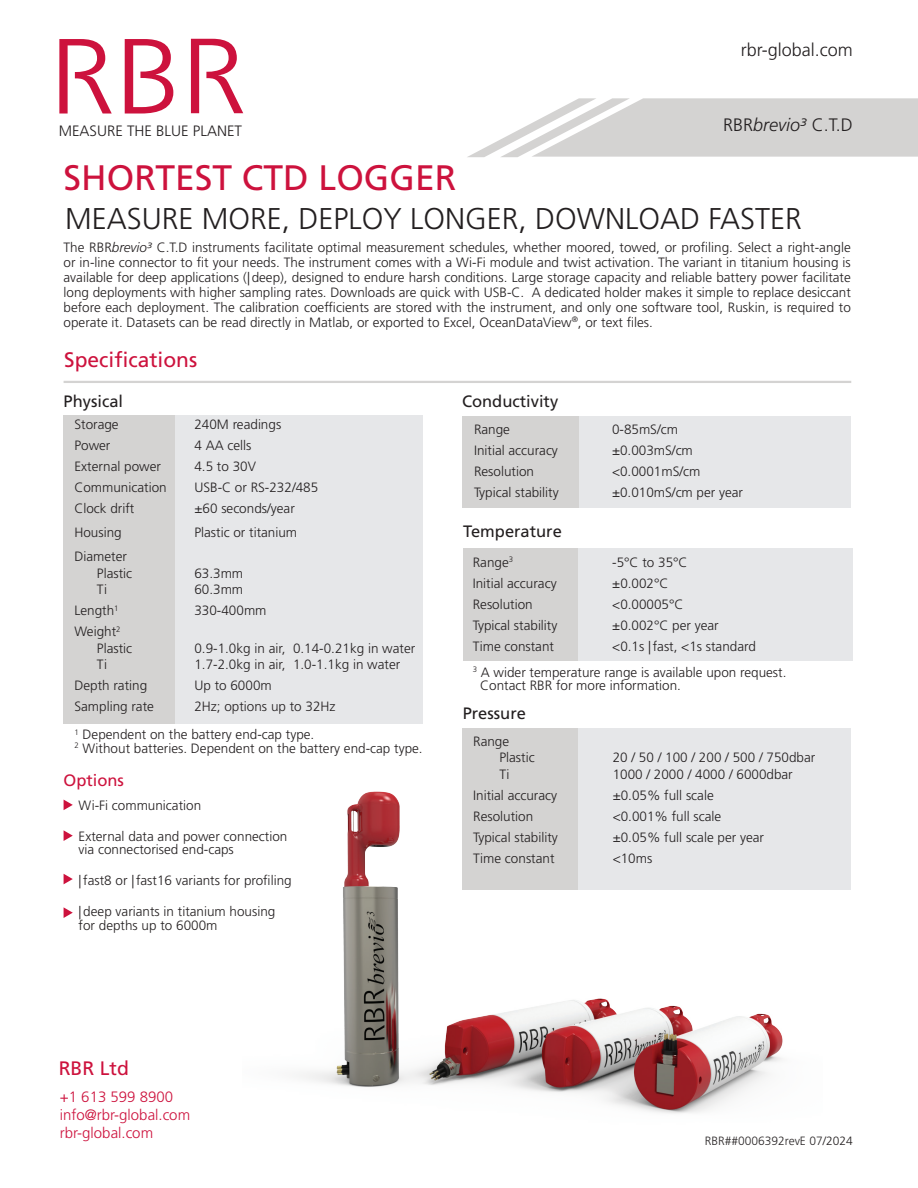
<style>
.page{position:relative;width:918px;height:1188px;background:#fff}
.page>*{position:absolute;margin:0;border:0;box-sizing:border-box;transform-origin:0 0}
.Data_Sheet_Title{font:35.4px "Frutiger LT Std";color:#cd123d}
.Data_Sheet_Subtitle{font:300 30px "Frutiger LT Std";color:#231f20}
.t1{font:21px "Frutiger LT Std";color:#cd123d}
.t2{font:19.5px "Frutiger LT Std";color:#cd123d}
.Title_Bar_Right{font:300 18px "Frutiger LT Std";color:#231f20}
.t3{font:16.5px "Frutiger LT Std";color:#231f20}
.t4{font:16.5px "Frutiger LT Std";color:#cd123d}
.t5{font:300 15px/18px "Frutiger LT Std";color:#cd123d}
.t6{font:300 15px "Frutiger LT Std";color:#231f20}
.Data_Sheet_Body{font:300 13.5px/15px "Frutiger LT Std";color:#231f20;text-align:justify}
.Specification_Table{font:300 13.5px/13.5px "Frutiger LT Std";color:#231f20}
.Footer_Date_Code{font:300 12px "Frutiger LT Std";color:#231f20}
.s1{font-style:italic}
</style>
<div class="page">
<svg style="left:467px;top:98px;width:451px;height:59px"></svg>
<svg style="left:125px;top:39px;width:48px;height:75px"></svg>
<svg style="left:59px;top:39px;width:53px;height:75px"></svg>
<svg style="left:191px;top:39px;width:52px;height:74px"></svg>
<hr style="left:64px;top:381px;width:787px;height:2px;background:#d4d3d2">
<img style="left:299px;top:791px;width:524px;height:323px">
<div style="left:462px;top:416px;width:142px;height:92px;background:#d4d3d2"></div>
<div style="left:579px;top:416px;width:272px;height:92px;background:#e6e7e9"></div>
<div style="left:463px;top:549px;width:140px;height:112px;background:#d4d3d2"></div>
<div style="left:578px;top:549px;width:275px;height:112px;background:#e6e7e9"></div>
<div style="left:462px;top:728px;width:142px;height:161px;background:#d4d3d2"></div>
<div style="left:579px;top:728px;width:272px;height:161px;background:#e6e7e9"></div>
<div style="left:64px;top:415px;width:168px;height:309px;background:#d4d3d2"></div>
<div style="left:176px;top:415px;width:247px;height:309px;background:#e6e7e9"></div>
<svg style="left:64px;top:800px;width:9px;height:10px"></svg>
<svg style="left:64px;top:830px;width:9px;height:11px"></svg>
<svg style="left:64px;top:874px;width:9px;height:10px"></svg>
<svg style="left:64px;top:907px;width:9px;height:11px"></svg>
<p class="t6" style="left:59px;top:123px;width:185px">MEASURE THE BLUE PLANET</p>
<p class="Title_Bar_Right" style="left:741px;top:40px;width:114px">rbr-global.com</p>
<p class="Title_Bar_Right" style="left:723px;top:115px;width:131px">RBR<span class="s1">brevio³</span> C.T.D</p>
<p class="Data_Sheet_Title" style="left:64px;top:157px;width:394px">SHORTEST CTD LOGGER</p>
<p class="Data_Sheet_Subtitle" style="left:65px;top:202px;width:738px">MEASURE MORE, DEPLOY LONGER, DOWNLOAD FASTER</p>
<p class="Data_Sheet_Body" style="left:64px;top:240px;width:789px">The RBR<span class="s1">brevio³</span> C.T.D instruments facilitate optimal measurement schedules, whether moored, towed, or profiling. Select a right-angle or in-line connector to fit your needs. The instrument comes with a Wi-Fi module and twist activation. The variant in titanium housing is available for deep applications (|deep), designed to endure harsh conditions. Large storage capacity and reliable battery power facilitate long deployments with higher sampling rates. Downloads are quick with USB-C. A dedicated holder makes it simple to replace desiccant before each deployment. The calibration coefficients are stored with the instrument, and only one software tool, Ruskin, is required to operate it. Datasets can be read directly in Matlab, or exported to Excel, OceanDataView<sup>®</sup>, or text files.</p>
<p class="t1" style="left:64px;top:347px;width:135px">Specifications</p>
<p class="t3" style="left:64px;top:392px;width:61px">Physical</p>
<p class="Data_Sheet_Body" style="left:74px;top:417px;width:46px">Storage</p>
<p class="Data_Sheet_Body" style="left:194px;top:417px;width:88px">240M readings</p>
<p class="Data_Sheet_Body" style="left:74px;top:438px;width:38px">Power</p>
<p class="Data_Sheet_Body" style="left:194px;top:438px;width:59px">4 AA cells</p>
<p class="Data_Sheet_Body" style="left:74px;top:459px;width:88px">External power</p>
<p class="Data_Sheet_Body" style="left:194px;top:459px;width:63px">4.5 to 30V</p>
<p class="Data_Sheet_Body" style="left:74px;top:480px;width:94px">Communication</p>
<p class="Data_Sheet_Body" style="left:194px;top:480px;width:125px">USB-C or RS-232/485</p>
<p class="Data_Sheet_Body" style="left:74px;top:501px;width:61px">Clock drift</p>
<p class="Data_Sheet_Body" style="left:194px;top:501px;width:102px">±60 seconds/year</p>
<p class="Data_Sheet_Body" style="left:74px;top:525px;width:49px">Housing</p>
<p class="Data_Sheet_Body" style="left:194px;top:525px;width:104px">Plastic or titanium</p>
<p class="Data_Sheet_Body" style="left:74px;top:549px;width:54px">Diameter</p>
<p class="Data_Sheet_Body" style="left:97px;top:566px;width:37px">Plastic</p>
<p class="Data_Sheet_Body" style="left:194px;top:566px;width:50px">63.3mm</p>
<p class="Data_Sheet_Body" style="left:97px;top:582px;width:12px">Ti</p>
<p class="Data_Sheet_Body" style="left:194px;top:582px;width:50px">60.3mm</p>
<p class="Data_Sheet_Body" style="left:74px;top:603px;width:46px">Length<sup>1</sup></p>
<p class="Data_Sheet_Body" style="left:194px;top:603px;width:74px">330-400mm</p>
<p class="Data_Sheet_Body" style="left:74px;top:624px;width:48px">Weight<sup>2</sup></p>
<p class="Data_Sheet_Body" style="left:97px;top:641px;width:37px">Plastic</p>
<p class="Data_Sheet_Body" style="left:194px;top:641px;width:222px">0.9-1.0kg in air, 0.14-0.21kg in water</p>
<p class="Data_Sheet_Body" style="left:97px;top:657px;width:12px">Ti</p>
<p class="Data_Sheet_Body" style="left:194px;top:657px;width:207px">1.7-2.0kg in air, 1.0-1.1kg in water</p>
<p class="Data_Sheet_Body" style="left:74px;top:678px;width:74px">Depth rating</p>
<p class="Data_Sheet_Body" style="left:194px;top:678px;width:79px">Up to 6000m</p>
<p class="Data_Sheet_Body" style="left:74px;top:699px;width:81px">Sampling rate</p>
<p class="Data_Sheet_Body" style="left:194px;top:699px;width:143px">2Hz; options up to 32Hz</p>
<p class="Data_Sheet_Body" style="left:74px;top:727px;width:241px"><sup>1</sup> Dependent on the battery end-cap type.</p>
<p class="Data_Sheet_Body" style="left:74px;top:741px;width:350px"><sup>2</sup> Without batteries. Dependent on the battery end-cap type.</p>
<p class="t4" style="left:64px;top:771px;width:62px">Options</p>
<p class="Specification_Table" style="left:79px;top:798px;width:124px">Wi-Fi communication</p>
<p class="Specification_Table" style="left:79px;top:829px;width:210px">External data and power connection via connectorised end-caps</p>
<p class="Specification_Table" style="left:79px;top:874px;width:215px">|fast8 or |fast16 variants for profiling</p>
<p class="Specification_Table" style="left:79px;top:905px;width:198px">|deep variants in titanium housing for depths up to 6000m</p>
<p class="t3" style="left:462px;top:392px;width:98px">Conductivity</p>
<p class="Data_Sheet_Body" style="left:474px;top:422px;width:38px">Range</p>
<p class="Data_Sheet_Body" style="left:612px;top:422px;width:68px">0-85mS/cm</p>
<p class="Data_Sheet_Body" style="left:474px;top:443px;width:85px">Initial accuracy</p>
<p class="Data_Sheet_Body" style="left:612px;top:443px;width:82px">±0.003mS/cm</p>
<p class="Data_Sheet_Body" style="left:474px;top:464px;width:62px">Resolution</p>
<p class="Data_Sheet_Body" style="left:612px;top:464px;width:90px">&lt;0.0001mS/cm</p>
<p class="Data_Sheet_Body" style="left:474px;top:485px;width:86px">Typical stability</p>
<p class="Data_Sheet_Body" style="left:612px;top:485px;width:133px">±0.010mS/cm per year</p>
<p class="t3" style="left:463px;top:522px;width:100px">Temperature</p>
<p class="Data_Sheet_Body" style="left:473px;top:555px;width:42px">Range<sup>3</sup></p>
<p class="Data_Sheet_Body" style="left:612px;top:555px;width:77px">-5°C to 35°C</p>
<p class="Data_Sheet_Body" style="left:473px;top:576px;width:85px">Initial accuracy</p>
<p class="Data_Sheet_Body" style="left:612px;top:576px;width:58px">±0.002°C</p>
<p class="Data_Sheet_Body" style="left:473px;top:597px;width:62px">Resolution</p>
<p class="Data_Sheet_Body" style="left:612px;top:597px;width:73px">&lt;0.00005°C</p>
<p class="Data_Sheet_Body" style="left:473px;top:618px;width:86px">Typical stability</p>
<p class="Data_Sheet_Body" style="left:612px;top:618px;width:108px">±0.002°C per year</p>
<p class="Data_Sheet_Body" style="left:473px;top:639px;width:83px">Time constant</p>
<p class="Data_Sheet_Body" style="left:612px;top:639px;width:145px">&lt;0.1s |fast, &lt;1s standard</p>
<p class="Data_Sheet_Body" style="left:480px;top:665px;width:308px;line-height:13.5px;text-indent:-8px"><sup>3</sup> A wider temperature range is available upon request.<br>Contact RBR for more information.</p>
<p class="t3" style="left:463px;top:704px;width:65px">Pressure</p>
<p class="Data_Sheet_Body" style="left:473px;top:734px;width:38px">Range</p>
<p class="Data_Sheet_Body" style="left:499px;top:750px;width:37px">Plastic</p>
<p class="Data_Sheet_Body" style="left:613px;top:750px;width:204px">20 / 50 / 100 / 200 / 500 / 750dbar</p>
<p class="Data_Sheet_Body" style="left:499px;top:767px;width:12px">Ti</p>
<p class="Data_Sheet_Body" style="left:613px;top:767px;width:182px">1000 / 2000 / 4000 / 6000dbar</p>
<p class="Data_Sheet_Body" style="left:473px;top:788px;width:85px">Initial accuracy</p>
<p class="Data_Sheet_Body" style="left:613px;top:788px;width:103px">±0.05% full scale</p>
<p class="Data_Sheet_Body" style="left:473px;top:809px;width:62px">Resolution</p>
<p class="Data_Sheet_Body" style="left:613px;top:809px;width:110px">&lt;0.001% full scale</p>
<p class="Data_Sheet_Body" style="left:473px;top:830px;width:86px">Typical stability</p>
<p class="Data_Sheet_Body" style="left:613px;top:830px;width:153px">±0.05% full scale per year</p>
<p class="Data_Sheet_Body" style="left:473px;top:851px;width:83px">Time constant</p>
<p class="Data_Sheet_Body" style="left:613px;top:851px;width:41px">&lt;10ms</p>
<p class="t2" style="left:59px;top:1057px;width:72px">RBR Ltd</p>
<p class="t5" style="left:60px;top:1088px;width:132px">+1 613 599 8900 info@rbr-global.com</p>
<p class="t5" style="left:60px;top:1124px;width:95px">rbr-global.com</p>
<p class="Footer_Date_Code" style="left:705px;top:1134px;width:149px">RBR##0006392revE 07/2024</p>
</div>
